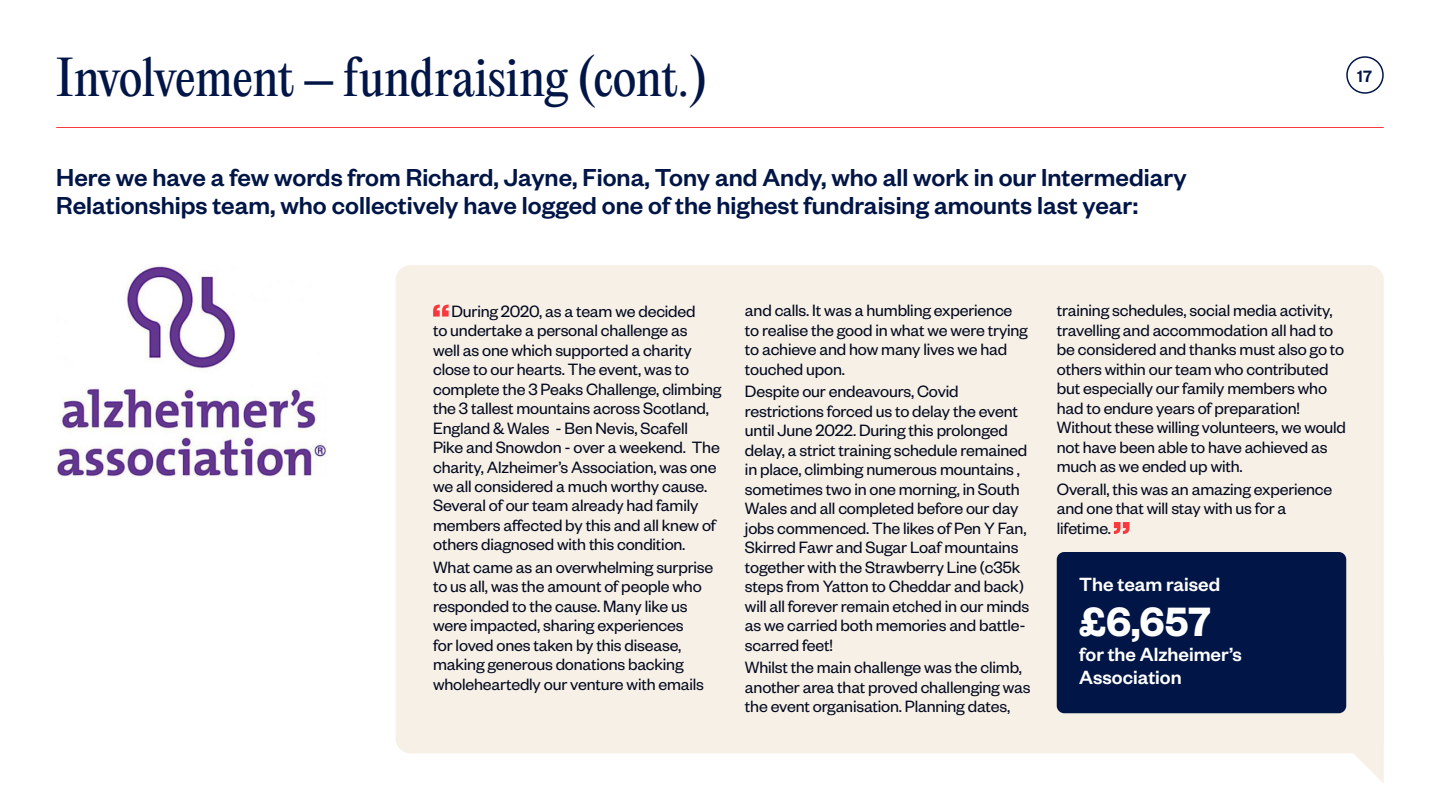
<style>
.page{position:relative;width:1440px;height:810px;background:#fff}
.page>*{position:absolute;margin:0;border:0;box-sizing:border-box;transform-origin:0 0}
.t1{font:48px "PP Editorial New";letter-spacing:-.015em;color:#011546}
.t2{font:600 45px "Founders Grotesk";color:#fff}
.t3{font:500 27px/28.5px "Founders Grotesk";color:#011546}
.t4{font:500 21px/22.5px "Founders Grotesk";color:#fff}
.t5{font:18px/19.5px "Founders Grotesk";letter-spacing:-.01em;color:#02081e}
.t6{font:500 18px "Founders Grotesk";color:#011546}
</style>
<div class="page">
<hr style="left:56px;top:127px;width:1328px;height:1px;background:#f9383d">
<svg style="left:1286px;top:742px;width:98px;height:41px"></svg>
<div style="left:396px;top:265px;width:988px;height:488px;background:#f6f0e6;border-radius:15px"></div>
<svg style="left:433px;top:305px;width:16px;height:12px"></svg>
<svg style="left:1114px;top:522px;width:15px;height:12px"></svg>
<div style="left:1057px;top:552px;width:289px;height:161px;background:#011546;border-radius:8px"></div>
<img style="left:56px;top:265px;width:270px;height:212px">
<svg style="left:1346px;top:56px;width:38px;height:38px"></svg>
<h2 class="t1" style="left:56px;top:44px;width:652px">Involvement – fundraising (cont.)</h2>
<p class="t3" style="left:56px;top:162px;width:1132px">Here we have a few words from Richard, Jayne, Fiona, Tony and Andy, who all work in our Intermediary<br>Relationships team, who collectively have logged one of the highest fundraising amounts last year:</p>
<p class="t6" style="left:1357px;top:65px;width:16px">17</p>
<p class="t5" style="left:433px;top:300px;width:290px;text-indent:18px">During 2020, as a team we decided<br>to undertake a personal challenge as<br>well as one which supported a charity close to our hearts. The event, was to complete the 3 Peaks Challenge, climbing the 3 tallest mountains across Scotland, England &amp; Wales - Ben Nevis, Scafell Pike and Snowdon - over a weekend. The charity, Alzheimer’s Association, was one we all considered a much worthy cause.<br>Several of our team already had family members affected by this and all knew of others diagnosed with this condition.</p>
<p class="t5" style="left:433px;top:557px;width:282px">What came as an overwhelming surprise to us all, was the amount of people who responded to the cause. Many like us were impacted, sharing experiences<br>for loved ones taken by this disease, making generous donations backing wholeheartedly our venture with emails</p>
<p class="t5" style="left:745px;top:300px;width:284px">and calls. It was a humbling experience to realise the good in what we were trying to achieve and how many lives we had touched upon.</p>
<p class="t5" style="left:745px;top:381px;width:286px">Despite our endeavours, Covid restrictions forced us to delay the event until June 2022. During this prolonged delay, a strict training schedule remained in place, climbing numerous mountains , sometimes two in one morning, in South Wales and all completed before our day jobs commenced. The likes of Pen Y Fan, Skirred Fawr and Sugar Loaf mountains together with the Strawberry Line (c35k steps from Yatton to Cheddar and back) will all forever remain etched in our minds as we carried both memories and battle&shy;scarred feet!</p>
<p class="t5" style="left:745px;top:657px;width:287px">Whilst the main challenge was the climb, another area that proved challenging was the event organisation. Planning dates,</p>
<p class="t5" style="left:1057px;top:300px;width:291px">training schedules, social media activity, travelling and accommodation all had to be considered and thanks must also go to others within our team who contributed but especially our family members who had to endure years of preparation!<br>Without these willing volunteers, we would not have been able to have achieved as much as we ended up with.</p>
<p class="t5" style="left:1057px;top:478px;width:277px">Overall, this was an amazing experience and one that will stay with us for a lifetime.</p>
<p class="t4" style="left:1079px;top:572px;width:143px">The team raised</p>
<p class="t2" style="left:1079px;top:593px;width:133px">£6,657</p>
<p class="t4" style="left:1079px;top:642px;width:164px">for the Alzheimer’s<br>Association</p>
</div>
